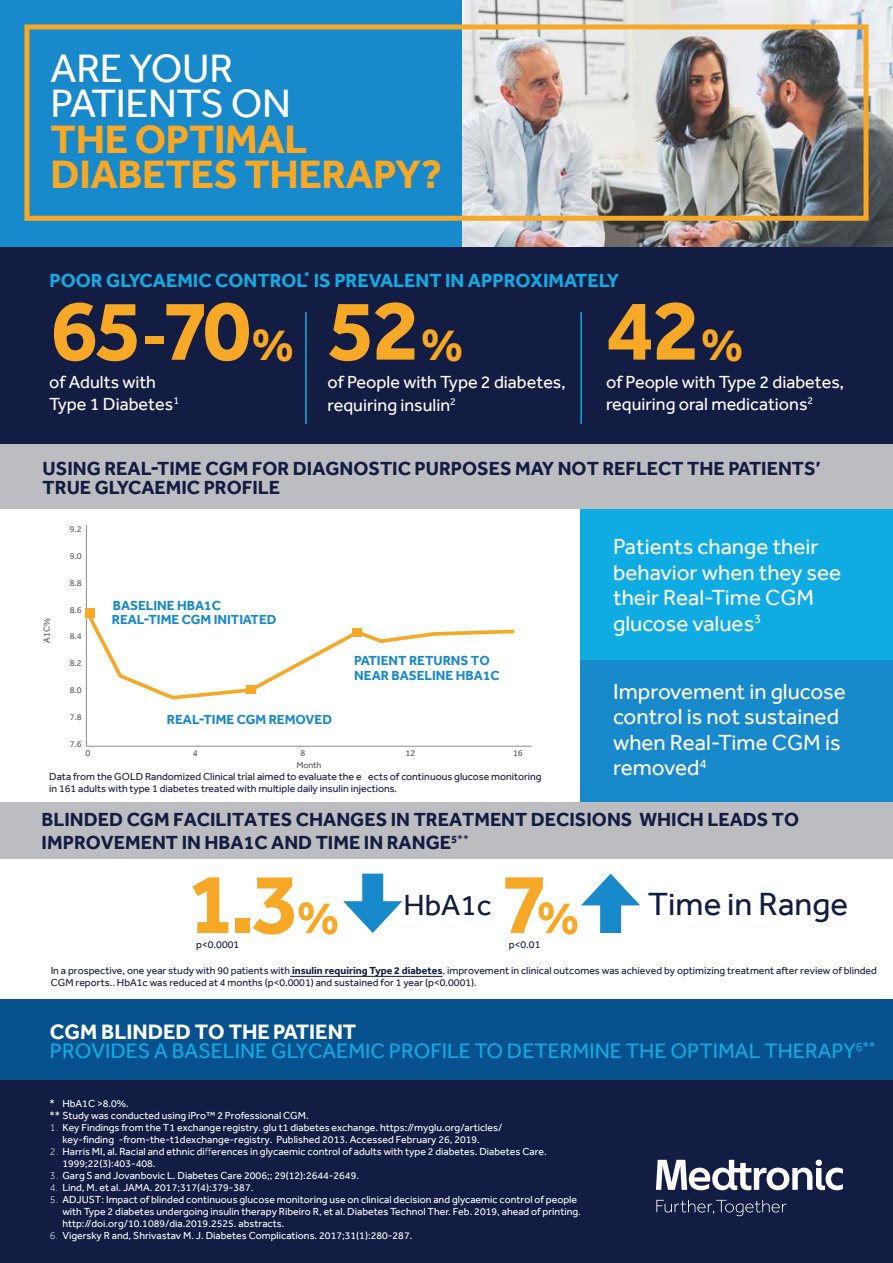
<style>
.page{position:relative;width:893px;height:1263px;background:#fff}
.page>*{position:absolute;margin:0;border:0;box-sizing:border-box;transform-origin:0 0}
.t1{font:700 88.35px "Effra";letter-spacing:-.04em;color:#f6a826}
.t2{font:700 40.8px/35.2px "Effra";letter-spacing:-.01em;color:#f6a826}
.t3{font:33px "Effra";color:#131c42}
.t4{font:30px "Effra";color:#131c42}
.t5{font:22.5px/25.5px "Effra";color:#fff}
.t6{font:21.45px/19px "Effra";color:#0face3}
.t7{font:700 19.5px/19px "Effra";color:#131c42}
.t8{font:700 19.5px "Effra";color:#0face3}
.t9{font:18px/21.6px "Effra";color:#fff}
.t10{font:700 13.5px/15.8px "Effra";color:#1889cb}
.t11{font:10.5px/12px "Effra";color:#fff}
.t12{font:10.5px/12px "Effra";color:#131c42}
.t13{font:9px "Effra";letter-spacing:-.01em;color:#57585a}
.s1{font-weight:400;color:#fff}
.s2{font-size:58.35px}
.s3{font-size:46.95px}
.s4{font-style:inherit}
.s5{font-weight:700}
.s6{font-weight:700;color:#fff}
.s7{font-weight:300}
</style>
<div class="page">
<div style="left:0;top:802px;width:893px;height:56px;background:#bcbdc0"></div>
<div style="left:0;top:441px;width:893px;height:68px;background:#bcbdc0"></div>
<div style="left:362px;top:873px;width:21px;height:40px;background:#1889cb"></div>
<svg style="left:343px;top:901px;width:59px;height:32px"></svg>
<div style="left:600px;top:893px;width:21px;height:40px;background:#1889cb"></div>
<svg style="left:581px;top:873px;width:59px;height:32px"></svg>
<div style="left:580px;top:509px;width:313px;height:287px;background:#0face3"></div>
<div style="left:580px;top:661px;width:313px;height:141px;background:#1889cb"></div>
<div style="left:0;top:1079px;width:893px;height:184px;background:#131c42"></div>
<div style="left:0;top:0;width:463px;height:247px;background:#1889cb"></div>
<img style="left:463px;top:0;width:430px;height:247px">
<div style="left:24px;top:24px;width:844px;height:197px;border:5px solid #f6a826"></div>
<div style="left:0;top:247px;width:893px;height:196px;background:#131c42"></div>
<svg style="left:656px;top:1159px;width:187px;height:57px"></svg>
<div style="left:0;top:999px;width:893px;height:80px;background:#07528e"></div>
<hr style="left:305px;top:312px;width:2px;height:112px;background:#0face3">
<hr style="left:580px;top:312px;width:2px;height:112px;background:#0face3">
<hr style="left:86px;top:525px;width:1px;height:222px;background:#8a8c8f">
<hr style="left:87px;top:746px;width:445px;height:1px;background:#8a8c8f">
<svg style="left:85px;top:618px;width:430px;height:83px"></svg>
<div style="left:246px;top:685px;width:9px;height:9px;background:#f6a826"></div>
<div style="left:352px;top:628px;width:9px;height:9px;background:#f6a826"></div>
<div style="left:85px;top:609px;width:10px;height:9px;background:#f6a826"></div>
<hr style="left:290px;top:976px;width:153px;height:1px;background:#131c42">
<p class="t2" style="left:51px;top:50px;width:393px"><span class="s1">ARE YOUR<br>PATIENTS ON<br></span>THE OPTIMAL<br>DIABETES THERAPY?</p>
<p class="t8" style="left:50px;top:268px;width:571px">POOR GLYCAEMIC CONTROL<sup>*</sup> IS PREVALENT IN APPROXIMATELY</p>
<p class="t1" style="left:50px;top:276px;width:415px">65 <span class="s2">-</span> 70<span class="s3">%</span> 52<span class="s3">%</span></p>
<p class="t9" style="left:49px;top:371px;width:131px">of Adults with<br>Type 1 Diabetes<sup>1</sup></p>
<p class="t9" style="left:328px;top:370px;width:239px;line-height:22.8px">of People with Type 2 diabetes, requiring insulin<sup>2</sup></p>
<p class="t1" style="left:606px;top:276px;width:139px">42<span class="s3">%</span></p>
<p class="t9" style="left:606px;top:371px;width:239px">of People with Type 2 diabetes, requiring oral medications<sup>2</sup></p>
<p class="t7" style="left:43px;top:459px;width:780px">USING REAL-TIME CGM FOR DIAGNOSTIC PURPOSES MAY NOT REFLECT THE PATIENTS’<br>TRUE GLYCAEMIC PROFILE</p>
<p class="t13" style="left:42px;top:643px;width:26px;rotate:-90deg">A1C%</p>
<p class="t13" style="left:70px;top:524px;width:13px">9.2</p>
<p class="t13" style="left:70px;top:551px;width:13px">9.0</p>
<p class="t13" style="left:70px;top:577px;width:13px">8.8</p>
<p class="t13" style="left:70px;top:604px;width:13px">8.6</p>
<p class="t13" style="left:70px;top:631px;width:13px">8.4</p>
<p class="t13" style="left:70px;top:658px;width:13px">8.2</p>
<p class="t13" style="left:70px;top:685px;width:13px">8.0</p>
<p class="t13" style="left:70px;top:711px;width:13px">7.8</p>
<p class="t13" style="left:70px;top:738px;width:13px">7.6</p>
<p class="t10" style="left:112px;top:598px;width:166px;line-height:14.1px">BASELINE H<span class="s4">BA1C<br></span>REAL-TIME CGM INITIATED</p>
<p class="t10" style="left:167px;top:711px;width:167px">REAL-TIME CGM REMOVED</p>
<p class="t10" style="left:354px;top:652px;width:147px">PATIENT RETURNS TO<br>NEAR BASELINE H<span class="s4">BA1C</span></p>
<p class="t13" style="left:85px;top:748px;width:6px">0</p>
<p class="t13" style="left:193px;top:748px;width:6px">4</p>
<p class="t13" style="left:300px;top:748px;width:6px">8</p>
<p class="t13" style="left:406px;top:748px;width:11px">12</p>
<p class="t13" style="left:513px;top:748px;width:11px">16</p>
<p class="t13" style="left:296px;top:759px;width:27px">Month</p>
<p class="t12" style="left:49px;top:771px;width:494px">Data from the GOLD Randomized Clinical trial aimed to evaluate the e ects of continuous glucose monitoring in 161 adults with type 1 diabetes treated with multiple daily insulin injections.</p>
<p class="t5" style="left:613px;top:533px;width:230px">Patients change their behavior when they see their Real-Time CGM glucose values<sup>3</sup></p>
<p class="t5" style="left:613px;top:678px;width:234px">Improvement in glucose control is not sustained when Real-Time CGM is removed<sup>4</sup></p>
<h3 class="t7" style="left:42px;top:807px;width:759px;line-height:23.4px">BLINDED CGM FACILITATES CHANGES IN TREATMENT DECISIONS WHICH LEADS TO<br>IMPROVEMENT IN HBA1C AND TIME IN RANGE<sup>5</sup><sup>**</sup></h3>
<p class="t1" style="left:187px;top:850px;width:154px">1.3 <span class="s3">%</span></p>
<p class="t4" style="left:404px;top:887px;width:90px">HbA<span class="s4">1</span>c</p>
<p class="t1" style="left:501px;top:850px;width:81px">7 <span class="s3">%</span></p>
<p class="t12" style="left:196px;top:938px;width:44px">p&lt;0.0001</p>
<p class="t12" style="left:509px;top:938px;width:33px">p&lt;0.01</p>
<p class="t3" style="left:648px;top:885px;width:202px">Time in Range</p>
<p class="t12" style="left:51px;top:965px;width:828px">In a prospective, one year study with 90 patients with <span class="s5">insulin requiring Type 2 diabetes</span>, improvement in clinical outcomes was achieved by optimizing treatment after review of blinded<br>CGM reports.. HbA1c was reduced at 4 months (p&lt;0.0001) and sustained for 1 year (p&lt;0.0001).</p>
<p class="t6" style="left:50px;top:1022px;width:827px"><span class="s6">CGM BLINDED TO THE PATIENT<br></span>PROVIDES A BASELINE GLYCAEMIC PROFILE TO DETERMINE THE OPTIMAL THERAPY<sup>6**</sup></p>
<p class="t11" style="left:50px;top:1097px;width:261px">* HbA1C &gt;8.0%.<br>** Study was conducted using iPro™ 2 Professional CGM.</p>
<p class="t11" style="left:62px;top:1121px;width:441px;text-indent:-12px"><span class="s7">1.</span> Key Findings from the T1 exchange registry. glu t1 diabetes exchange. https://myglu.org/articles/ key-finding -from-the-t1dexchange-registry. Published 2013. Accessed February 26, 2019.</p>
<p class="t11" style="left:62px;top:1145px;width:486px;text-indent:-12px"><span class="s7">2.</span> Harris MI, al. Racial and ethnic di<span class="s7">ff</span>erences in glycaemic control of adults with type 2 diabetes. Diabetes Care.<br>1999;22(3):403-408.</p>
<p class="t11" style="left:50px;top:1169px;width:311px"><span class="s7">3.</span> Garg S and Jovanbovic L. Diabetes Care 2006;; 29(12):2644-2649.</p>
<p class="t11" style="left:50px;top:1181px;width:205px"><span class="s7">4.</span> Lind, M. et al. JAMA. 2017;317(4):379-387.</p>
<p class="t11" style="left:62px;top:1193px;width:520px;text-indent:-12px"><span class="s7">5.</span> ADJUST: Impact of blinded continuous glucose monitoring use on clinical decision and glycaemic control of people with Type 2 diabetes undergoing insulin therapy Ribeiro R, et al. Diabetes Technol Ther. Feb. 2019, ahead of printing. http://doi.org/10.1089/dia.2019.2525. abstracts.</p>
<p class="t11" style="left:50px;top:1229px;width:364px"><span class="s7">6.</span> Vigersky R and, Shrivastav M. J. Diabetes Complications. 2017;31(1):280-287.</p>
</div>
